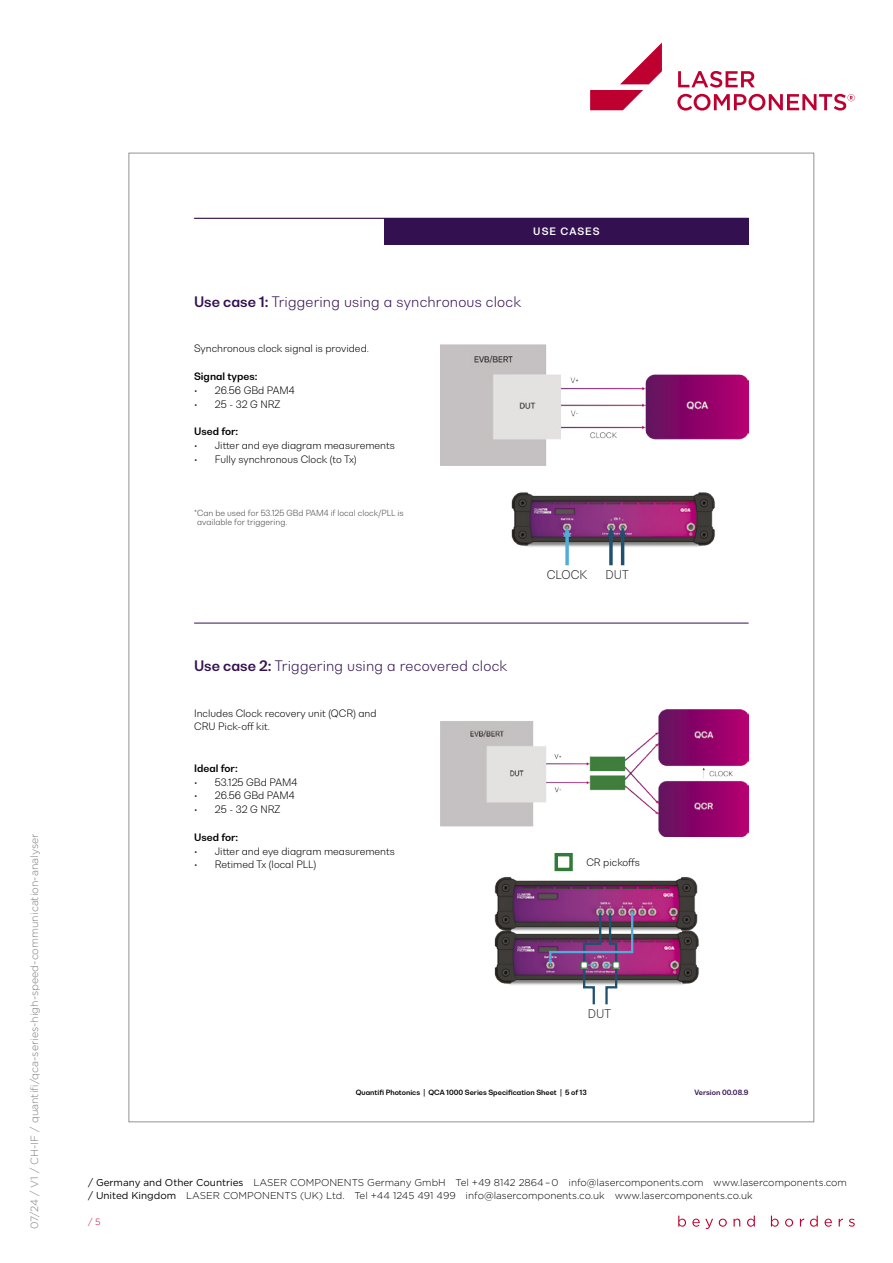
<style>
.page{position:relative;width:893px;height:1263px;background:#fff}
.page>*{position:absolute;margin:0;border:0;box-sizing:border-box;transform-origin:0 0}
.t1{font:300 13.8px "Bw Nista Geometric";letter-spacing:.01em;color:#331150}
.t2{font:300 11.55px "Bw Nista Geometric";color:#292929}
.t3{font:300 10.5px "Gotham";color:#7c7c7c}
.t4{font:300 9.9px/13.5px "Gotham";color:#000}
.t5{font:300 9.75px/13.8px "Bw Nista Geometric";color:#000}
.t6{font:700 9.75px "Bw Nista Geometric";color:#000}
.t7{font:700 9.75px "Bw Nista Geometric";letter-spacing:.11em;color:#fff}
.t8{font:300 9px "Gotham";color:#be0030}
.t9{font:300 8.1px/9.6px "Bw Nista Geometric";color:#484848}
.t10{font:700 6.9px "Bw Nista Geometric";color:#000}
.t11{font:700 6.9px "Bw Nista Geometric";color:#331150}
.s1{font-weight:700}
.s2{font-weight:400}
</style>
<div class="page">
<svg style="left:677px;top:71px;width:178px;height:40px"></svg>
<svg style="left:590px;top:43px;width:72px;height:67px"></svg>
<svg style="left:678px;top:1215px;width:177px;height:14px"></svg>
<hr style="left:194px;top:218px;width:555px;height:1px;background:#331150">
<div style="left:384px;top:218px;width:365px;height:26px;background:#331150"></div>
<img style="left:441px;top:345px;width:308px;height:121px">
<img style="left:441px;top:709px;width:308px;height:128px">
<img style="left:496px;top:454px;width:236px;height:112px">
<svg style="left:609px;top:537px;width:4px;height:28px"></svg>
<svg style="left:565px;top:537px;width:4px;height:28px"></svg>
<svg style="left:563px;top:526px;width:8px;height:11px"></svg>
<hr style="left:621px;top:534px;width:3px;height:31px;background:#1f516e">
<svg style="left:607px;top:526px;width:19px;height:11px"></svg>
<hr style="left:194px;top:623px;width:555px;height:1px;background:#331150">
<img style="left:494px;top:969px;width:205px;height:16px">
<img style="left:494px;top:853px;width:205px;height:116px">
<div style="left:556px;top:855px;width:15px;height:14px;background:#fff"></div>
<div style="left:555px;top:853px;width:18px;height:18px;border:3px solid #317b38"></div>
<svg style="left:548px;top:909px;width:86px;height:96px"></svg>
<p class="t3" style="left:28px;top:1229px;width:397px;rotate:-90deg">07/24 / V1 / CH-IF / quantifi/qca-series-high-speed-communication-analyser</p>
<p class="t7" style="left:533px;top:225px;width:68px">USE CASES</p>
<h1 class="t1" style="left:194px;top:292px;width:329px"><span class="s1">Use case 1:</span> Triggering using a synchronous clock</h1>
<p class="t5" style="left:194px;top:342px;width:176px">Synchronous clock signal is provided.</p>
<p class="t6" style="left:194px;top:370px;width:65px">Signal types:</p>
<p class="t5" style="left:194px;top:383px;width:102px">• 26.56 GBd PAM4</p>
<p class="t5" style="left:194px;top:397px;width:88px">• 25 - 32 G NRZ</p>
<p class="t6" style="left:194px;top:425px;width:46px">Used for:</p>
<p class="t5" style="left:194px;top:438px;width:202px">• Jitter and eye diagram measurements</p>
<p class="t5" style="left:194px;top:452px;width:164px">• Fully synchronous Clock (to Tx)</p>
<p class="t9" style="left:197px;top:508px;width:208px;text-indent:-3px">*Can be used for 53.125 GBd PAM4 if local clock/PLL is available for triggering.</p>
<p class="t2" style="left:547px;top:567px;width:42px">CLOCK</p>
<p class="t2" style="left:605px;top:567px;width:25px">DUT</p>
<h1 class="t1" style="left:194px;top:657px;width:315px"><span class="s1">Use case 2:</span> Triggering using a recovered clock</h1>
<p class="t5" style="left:194px;top:706px;width:184px">Includes Clock recovery unit (QCR) and<br>CRU Pick-off kit.</p>
<p class="t6" style="left:194px;top:761px;width:45px">Ideal for:</p>
<p class="t5" style="left:194px;top:775px;width:105px">• 53.125 GBd PAM4</p>
<p class="t5" style="left:194px;top:789px;width:102px">• 26.56 GBd PAM4</p>
<p class="t5" style="left:194px;top:802px;width:88px">• 25 - 32 G NRZ</p>
<p class="t6" style="left:194px;top:830px;width:46px">Used for:</p>
<p class="t5" style="left:194px;top:844px;width:202px">• Jitter and eye diagram measurements</p>
<p class="t5" style="left:194px;top:858px;width:124px">• Retimed Tx (local PLL)</p>
<p class="t5" style="left:586px;top:855px;width:55px">CR pickoffs</p>
<p class="t2" style="left:588px;top:1006px;width:25px">DUT</p>
<p class="t10" style="left:356px;top:1087px;width:233px">Quantifi Photonics | QCA 1000 Series Specification Sheet | 5 of 13</p>
<p class="t11" style="left:694px;top:1087px;width:56px">Version 00.08.9</p>
<p class="t4" style="left:88px;top:1175px;width:760px"><span class="s2">/ Germany and Other Countries</span> LASER COMPONENTS Germany GmbH Tel +49 8142 2864 – 0 info@lasercomponents.com www.lasercomponents.com <span class="s2">/ United Kingdom</span> LASER COMPONENTS (UK) Ltd. Tel +44 1245 491 499 info@lasercomponents.co.uk www.lasercomponents.co.uk</p>
<p class="t8" style="left:88px;top:1216px;width:14px">/ 5</p>
</div>
